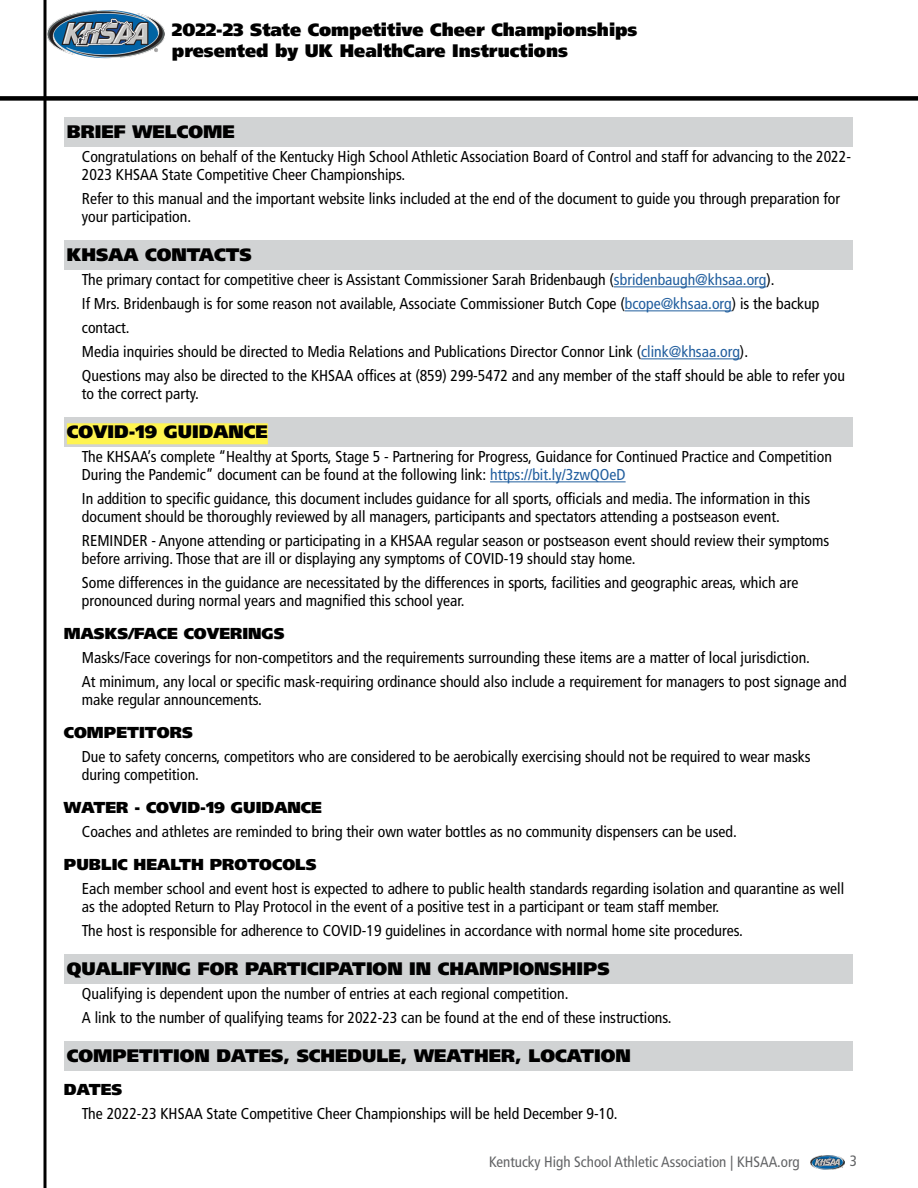
<style>
.page{position:relative;width:918px;height:1188px;background:#fff}
.page>*{position:absolute;margin:0;border:0;box-sizing:border-box;transform-origin:0 0}
.t1{font:900 18px/21.6px "Frutiger LT";color:#000}
.t2{font:condensed 15.75px/18px "Frutiger LT";color:#000}
.t3{font:900 15.75px "Frutiger LT";color:#000}
.t4{font:condensed 15px "Frutiger LT";color:#636466}
.s1{color:#215e9e}
</style>
<div class="page">
<div style="left:0;top:96px;width:918px;height:5px;background:#000"></div>
<hr style="left:44px;top:0;width:2px;height:1188px;background:#000">
<img style="left:811px;top:1155px;width:33px;height:14px">
<img style="left:48px;top:10px;width:116px;height:49px">
<div style="left:64px;top:117px;width:788px;height:30px;background:#d1d3d4"></div>
<div style="left:64px;top:240px;width:788px;height:30px;background:#d1d3d4"></div>
<hr style="left:614px;top:286px;width:153px;height:1px;background:#215e9e">
<hr style="left:625px;top:310px;width:107px;height:1px;background:#215e9e">
<hr style="left:641px;top:358px;width:99px;height:1px;background:#215e9e">
<div style="left:64px;top:417px;width:788px;height:30px;background:#d1d3d4"></div>
<div style="left:67px;top:423px;width:201px;height:21px;background:#fff450"></div>
<hr style="left:490px;top:481px;width:136px;height:1px;background:#215e9e">
<div style="left:64px;top:954px;width:788px;height:30px;background:#d1d3d4"></div>
<div style="left:64px;top:1041px;width:788px;height:30px;background:#d1d3d4"></div>
<p class="t1" style="left:172px;top:19px;width:467px">2022-23 State Competitive Cheer Championships presented by UK HealthCare Instructions</p>
<p class="t1" style="left:67px;top:121px;width:169px">BRIEF WELCOME</p>
<p class="t2" style="left:82px;top:148px;width:771px">Congratulations on behalf of the Kentucky High School Athletic Association Board of Control and staff for advancing to the 2022-<br>2023 KHSAA State Competitive Cheer Championships.</p>
<p class="t2" style="left:82px;top:190px;width:760px">Refer to this manual and the important website links included at the end of the document to guide you through preparation for your participation.</p>
<p class="t1" style="left:67px;top:244px;width:187px">KHSAA CONTACTS</p>
<p class="t2" style="left:82px;top:268px;width:765px;line-height:24px">The primary contact for competitive cheer is Assistant Commissioner Sarah Bridenbaugh (<span class="s1">sbridenbaugh@khsaa.org</span>).<br>If Mrs. Bridenbaugh is for some reason not available, Associate Commissioner Butch Cope (<span class="s1">bcope@khsaa.org</span>) is the backup contact.<br>Media inquiries should be directed to Media Relations and Publications Director Connor Link (<span class="s1">clink@khsaa.org</span>).<br>Questions may also be directed to the KHSAA offices at (859) 299-5472 and any member of the staff should be able to refer you</p>
<p class="t2" style="left:82px;top:385px;width:118px">to the correct party.</p>
<p class="t1" style="left:67px;top:421px;width:202px">COVID-19 GUIDANCE</p>
<p class="t2" style="left:82px;top:448px;width:752px">The KHSAA’s complete “Healthy at Sports, Stage 5 - Partnering for Progress, Guidance for Continued Practice and Competition<br>During the Pandemic” document can be found at the following link: <span class="s1">https://bit.ly/3zwQOeD</span></p>
<p class="t2" style="left:82px;top:490px;width:730px">In addition to specific guidance, this document includes guidance for all sports, officials and media. The information in this document should be thoroughly reviewed by all managers, participants and spectators attending a postseason event.</p>
<p class="t2" style="left:82px;top:532px;width:749px">REMINDER - Anyone attending or participating in a KHSAA regular season or postseason event should review their symptoms before arriving. Those that are ill or displaying any symptoms of COVID-19 should stay home.</p>
<p class="t2" style="left:82px;top:574px;width:718px">Some differences in the guidance are necessitated by the differences in sports, facilities and geographic areas, which are pronounced during normal years and magnified this school year.</p>
<p class="t3" style="left:64px;top:624px;width:222px">MASKS/FACE COVERINGS</p>
<p class="t2" style="left:82px;top:646px;width:766px;line-height:24px">Masks/Face coverings for non-competitors and the requirements surrounding these items are a matter of local jurisdiction.<br>At minimum, any local or specific mask-requiring ordinance should also include a requirement for managers to post signage and</p>
<p class="t2" style="left:82px;top:691px;width:181px">make regular announcements.</p>
<p class="t3" style="left:64px;top:723px;width:130px">COMPETITORS</p>
<p class="t2" style="left:82px;top:748px;width:730px">Due to safety concerns, competitors who are considered to be aerobically exercising should not be required to wear masks during competition.</p>
<p class="t3" style="left:64px;top:798px;width:259px">WATER - COVID-19 GUIDANCE</p>
<p class="t2" style="left:82px;top:823px;width:657px">Coaches and athletes are reminded to bring their own water bottles as no community dispensers can be used.</p>
<p class="t3" style="left:64px;top:855px;width:254px">PUBLIC HEALTH PROTOCOLS</p>
<p class="t2" style="left:82px;top:880px;width:764px">Each member school and event host is expected to adhere to public health standards regarding isolation and quarantine as well as the adopted Return to Play Protocol in the event of a positive test in a participant or team staff member.</p>
<p class="t2" style="left:82px;top:922px;width:662px">The host is responsible for adherence to COVID-19 guidelines in accordance with normal home site procedures.</p>
<p class="t1" style="left:67px;top:958px;width:545px">QUALIFYING FOR PARTICIPATION IN CHAMPIONSHIPS</p>
<p class="t2" style="left:82px;top:982px;width:591px;line-height:24px">Qualifying is dependent upon the number of entries at each regional competition.<br>A link to the number of qualifying teams for 2022-23 can be found at the end of these instructions.</p>
<p class="t1" style="left:67px;top:1045px;width:565px">COMPETITION DATES, SCHEDULE, WEATHER, LOCATION</p>
<p class="t3" style="left:64px;top:1080px;width:60px">DATES</p>
<p class="t2" style="left:82px;top:1105px;width:537px">The 2022-23 KHSAA State Competitive Cheer Championships will be held December 9-10.</p>
<p class="t4" style="left:489px;top:1153px;width:312px">Kentucky High School Athletic Association | KHSAA.org</p>
<p class="t4" style="left:850px;top:1152px;width:9px">3</p>
</div>
